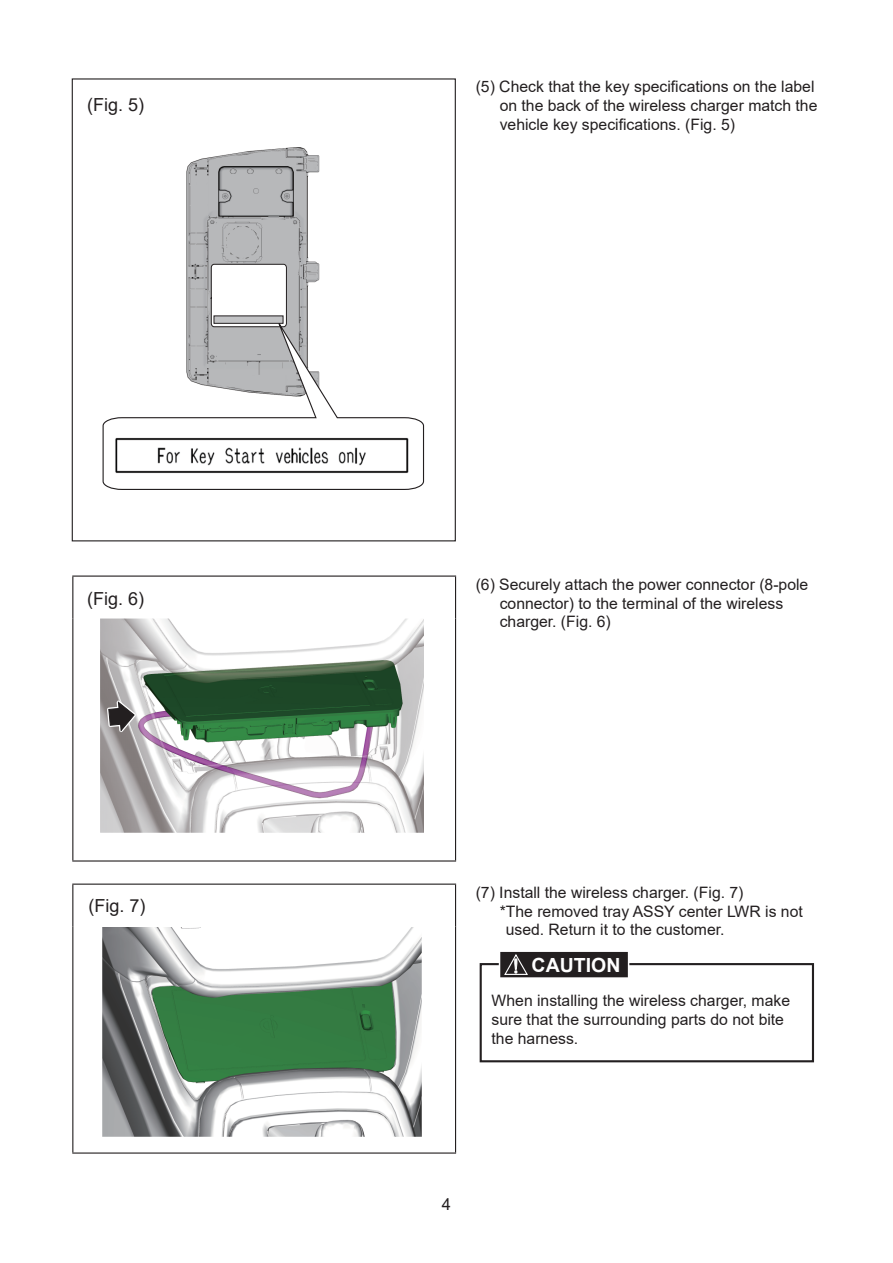
<style>
.page{position:relative;width:893px;height:1263px;background:#fff}
.page>*{position:absolute;margin:0;border:0;box-sizing:border-box;transform-origin:0 0}
.t1{font:700 19.5px "Arial";color:#fff}
.t2{font:18px "Arial";color:#231f20}
.t3{font:16.5px "Arial";color:#231f20}
.t4{font:15.75px/18.9px "Arial";color:#231f20}
</style>
<div class="page">
<hr style="left:72px;top:575px;width:384px;height:2px;background:#231f20">
<hr style="left:72px;top:577px;width:1px;height:42px;background:#231f20">
<hr style="left:455px;top:577px;width:1px;height:42px;background:#231f20">
<hr style="left:72px;top:619px;width:1px;height:241px;background:#231f20">
<hr style="left:455px;top:619px;width:1px;height:241px;background:#231f20">
<hr style="left:72px;top:860px;width:384px;height:1px;background:#231f20">
<hr style="left:72px;top:883px;width:384px;height:2px;background:#231f20">
<hr style="left:72px;top:885px;width:1px;height:42px;background:#231f20">
<hr style="left:455px;top:885px;width:1px;height:42px;background:#231f20">
<hr style="left:72px;top:927px;width:1px;height:225px;background:#231f20">
<hr style="left:455px;top:927px;width:1px;height:225px;background:#231f20">
<hr style="left:72px;top:1152px;width:384px;height:1px;background:#231f20">
<img style="left:100px;top:619px;width:324px;height:213px">
<svg style="left:105px;top:694px;width:34px;height:41px"></svg>
<img style="left:103px;top:927px;width:318px;height:209px">
<img style="left:186px;top:147px;width:134px;height:165px">
<svg style="left:211px;top:264px;width:76px;height:48px"></svg>
<svg style="left:102px;top:312px;width:323px;height:178px"></svg>
<img style="left:115px;top:436px;width:295px;height:38px">
<div style="left:480px;top:963px;width:334px;height:99px;border:2px solid #231f20"></div>
<svg style="left:499px;top:951px;width:130px;height:27px;background:#3b3738"></svg>
<p class="t2" style="left:87px;top:92px;width:59px">(Fig. 5)</p>
<p class="t2" style="left:87px;top:586px;width:59px">(Fig. 6)</p>
<p class="t2" style="left:88px;top:893px;width:59px">(Fig. 7)</p>
<p class="t4" style="left:500px;top:77px;width:319px;text-indent:-24px">(5) Check that the key specifications on the label on the back of the wireless charger match the vehicle key specifications. (Fig. 5)</p>
<p class="t4" style="left:500px;top:574px;width:310px;text-indent:-24px">(6) Securely attach the power connector (8-pole connector) to the terminal of the wireless charger. (Fig. 6)</p>
<p class="t4" style="left:476px;top:882px;width:269px">(7) Install the wireless charger. (Fig. 7)</p>
<p class="t4" style="left:500px;top:901px;width:305px">*The removed tray ASSY center LWR is not</p>
<p class="t4" style="left:506px;top:920px;width:220px">used. Return it to the customer.</p>
<p class="t1" style="left:532px;top:951px;width:90px">CAUTION</p>
<p class="t4" style="left:492px;top:991px;width:300px">When installing the wireless charger, make sure that the surrounding parts do not bite the harness.</p>
<p class="t3" style="left:442px;top:1193px;width:11px">4</p>
</div>
